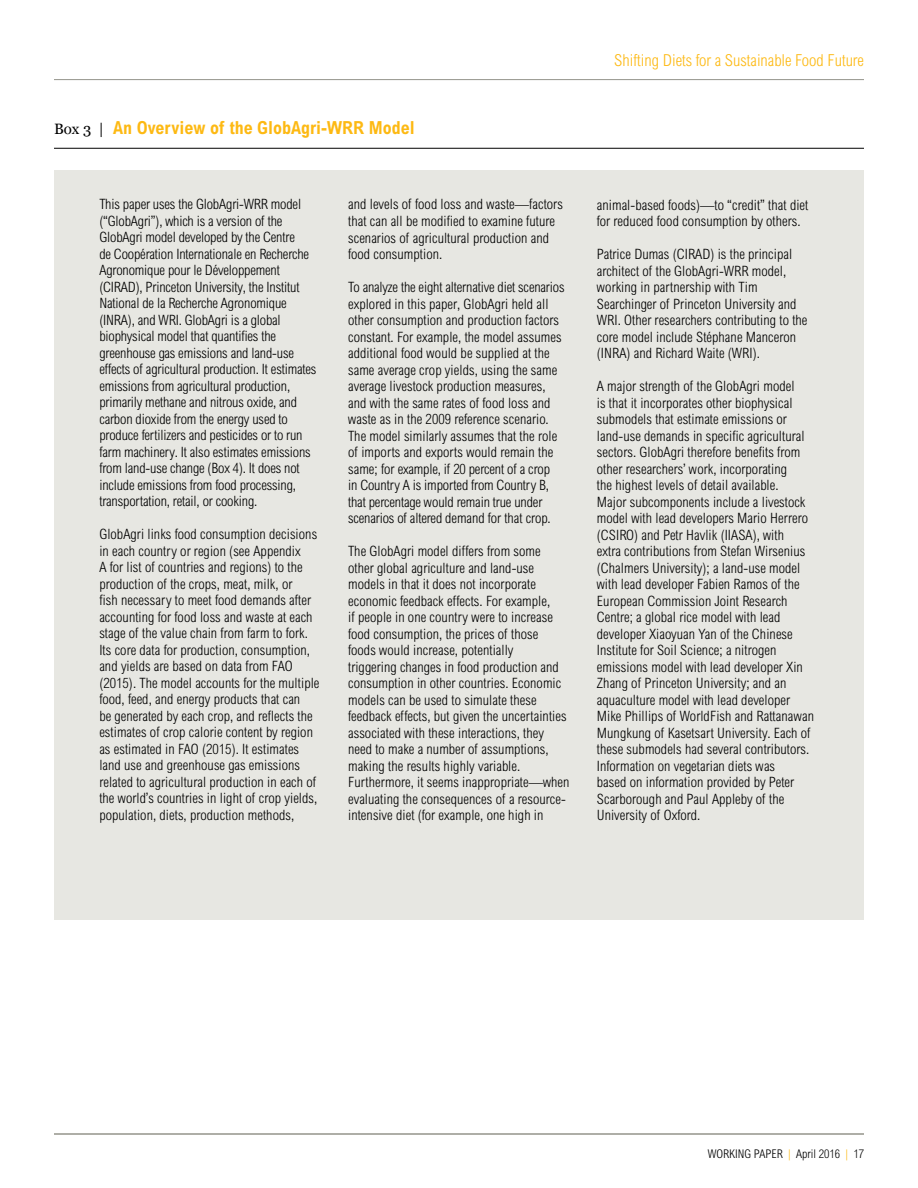
<style>
.page{position:relative;width:918px;height:1188px;background:#fff}
.page>*{position:absolute;margin:0;border:0;box-sizing:border-box;transform-origin:0 0}
.t1{font:700 condensed 18px "Arial MT Std";color:#fdb913}
.t2{font:300 condensed 16.5px "Arial MT Std";color:#fdb913}
.t3{font:300 condensed 14.25px/16.5px "Arial MT Std";letter-spacing:.005em;color:#000}
.t4{font:300 condensed 12px "Arial MT Std";color:#000}
.s1{font-family:"Georgia";font-weight:400;font-stretch:normal;font-size:15px;color:#000}
.s2{color:#fdb913}
</style>
<div class="page">
<hr style="left:54px;top:1134px;width:810px;height:1px;background:#94948b">
<hr style="left:54px;top:79px;width:810px;height:1px;background:#94948b">
<div style="left:54px;top:171px;width:810px;height:749px;background:#e7e7e2"></div>
<hr style="left:54px;top:148px;width:810px;height:1px;background:#000">
<p class="t1" style="left:54px;top:118px;width:362px"><span class="s1">Box 3 |</span> An Overview of the GlobAgri-WRR Model</p>
<p class="t3" style="left:99px;top:196px;width:219px">This paper uses the GlobAgri-WRR model (“GlobAgri”), which is a version of the GlobAgri model developed by the Centre<br>de Coopération Internationale en Recherche Agronomique pour le Développement (CIRAD), Princeton University, the Institut National de la Recherche Agronomique (INRA), and WRI. GlobAgri is a global biophysical model that quantifies the greenhouse gas emissions and land-use effects of agricultural production. It estimates emissions from agricultural production, primarily methane and nitrous oxide, and carbon dioxide from the energy used to produce fertilizers and pesticides or to run farm machinery. It also estimates emissions from land-use change (Box 4). It does not include emissions from food processing, transportation, retail, or cooking.</p>
<p class="t3" style="left:99px;top:526px;width:222px">GlobAgri links food consumption decisions in each country or region (see Appendix<br>A for list of countries and regions) to the production of the crops, meat, milk, or<br>fish necessary to meet food demands after accounting for food loss and waste at each stage of the value chain from farm to fork.<br>Its core data for production, consumption, and yields are based on data from FAO (2015). The model accounts for the multiple food, feed, and energy products that can<br>be generated by each crop, and reflects the estimates of crop calorie content by region as estimated in FAO (2015). It estimates land use and greenhouse gas emissions related to agricultural production in each of the world’s countries in light of crop yields, population, diets, production methods,</p>
<p class="t3" style="left:348px;top:196px;width:216px">and levels of food loss and waste—factors that can all be modified to examine future scenarios of agricultural production and food consumption.</p>
<p class="t3" style="left:348px;top:279px;width:218px">To analyze the eight alternative diet scenarios explored in this paper, GlobAgri held all other consumption and production factors constant. For example, the model assumes additional food would be supplied at the same average crop yields, using the same average livestock production measures, and with the same rates of food loss and waste as in the 2009 reference scenario.<br>The model similarly assumes that the role of imports and exports would remain the same; for example, if 20 percent of a crop<br>in Country A is imported from Country B, that percentage would remain true under scenarios of altered demand for that crop.</p>
<p class="t3" style="left:348px;top:543px;width:223px">The GlobAgri model differs from some other global agriculture and land-use models in that it does not incorporate economic feedback effects. For example,<br>if people in one country were to increase food consumption, the prices of those foods would increase, potentially<br>triggering changes in food production and consumption in other countries. Economic models can be used to simulate these feedback effects, but given the uncertainties associated with these interactions, they need to make a number of assumptions, making the results highly variable.<br>Furthermore, it seems inappropriate—when evaluating the consequences of a resource&shy;intensive diet (for example, one high in</p>
<p class="t2" style="left:614px;top:51px;width:251px">Shifting Diets for a Sustainable Food Future</p>
<p class="t3" style="left:597px;top:196px;width:213px">animal-based foods)—to “credit” that diet for reduced food consumption by others.</p>
<p class="t3" style="left:597px;top:246px;width:212px">Patrice Dumas (CIRAD) is the principal architect of the GlobAgri-WRR model, working in partnership with Tim Searchinger of Princeton University and WRI. Other researchers contributing to the core model include Stéphane Manceron (INRA) and Richard Waite (WRI).</p>
<p class="t3" style="left:597px;top:378px;width:219px">A major strength of the GlobAgri model<br>is that it incorporates other biophysical submodels that estimate emissions or land-use demands in specific agricultural sectors. GlobAgri therefore benefits from other researchers’ work, incorporating<br>the highest levels of detail available.<br>Major subcomponents include a livestock model with lead developers Mario Herrero (CSIRO) and Petr Havlik (IIASA), with<br>extra contributions from Stefan Wirsenius (Chalmers University); a land-use model with lead developer Fabien Ramos of the European Commission Joint Research Centre; a global rice model with lead developer Xiaoyuan Yan of the Chinese Institute for Soil Science; a nitrogen emissions model with lead developer Xin Zhang of Princeton University; and an aquaculture model with lead developer Mike Phillips of WorldFish and Rattanawan Mungkung of Kasetsart University. Each of these submodels had several contributors.<br>Information on vegetarian diets was<br>based on information provided by Peter Scarborough and Paul Appleby of the University of Oxford.</p>
<p class="t4" style="left:708px;top:1147px;width:158px">WORKING PAPER <span class="s2">|</span> April 2016 <span class="s2">|</span> 17</p>
</div>
